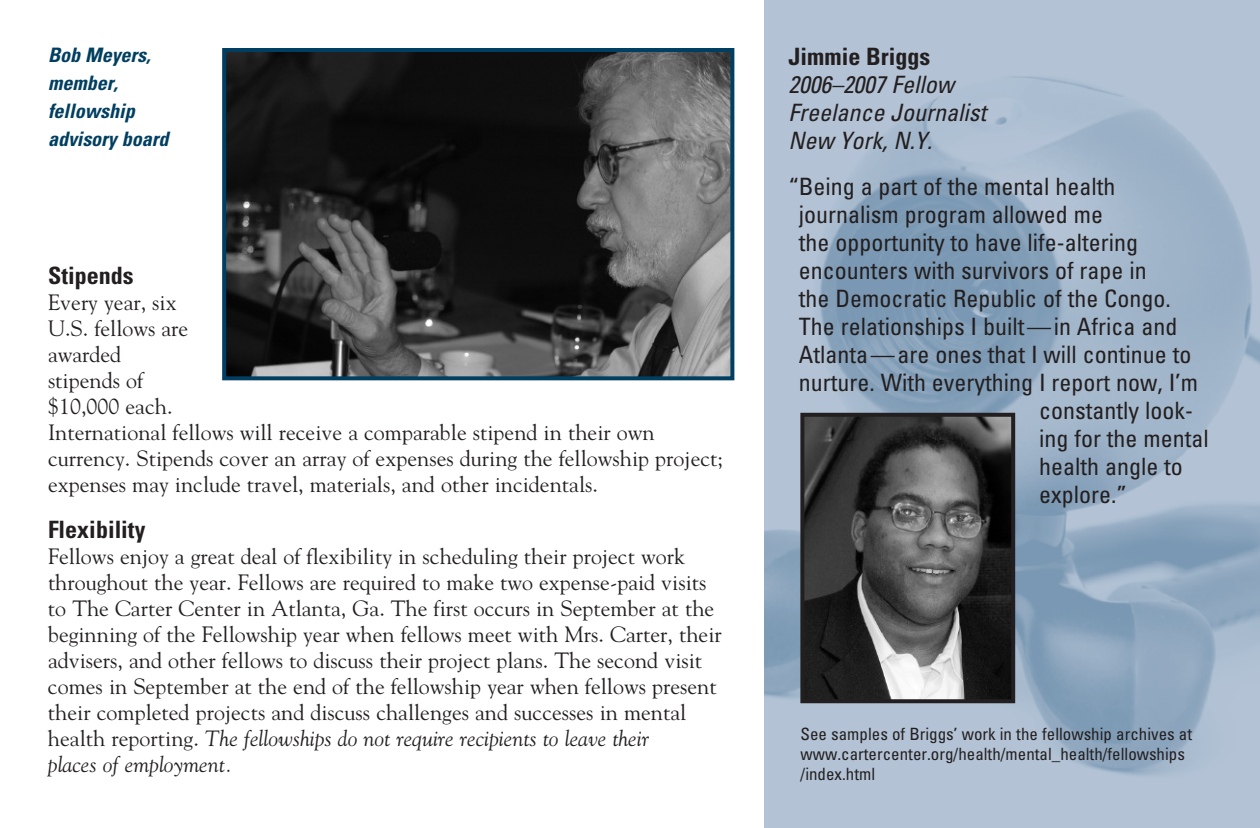
<style>
.page{position:relative;width:1260px;height:828px;background:#fff}
.page>*{position:absolute;margin:0;border:0;box-sizing:border-box;transform-origin:0 0}
.t1{font:condensed 24px "Univers";color:#231f20}
.t2{font:italic condensed 24px/28px "Univers";color:#231f20}
.t3{font:700 condensed 24px "Univers";color:#231f20}
.t4{font:22px/26px "Goudy";color:#231f20}
.t5{font:22px/26px "Goudy Italic Os F";color:#231f20}
.t6{font:italic 700 condensed 20px/28px "Univers";color:#003f61}
.t7{font:condensed 17px/20px "Univers";color:#231f20}
.s1{font-family:"Goudy"}
</style>
<div class="page">
<img style="left:764px;top:0;width:496px;height:828px">
<img style="left:805px;top:418px;width:205px;height:280px">
<div style="left:800px;top:413px;width:215px;height:290px;border:4px solid #231f20"></div>
<img style="left:227px;top:53px;width:502px;height:322px">
<div style="left:222px;top:48px;width:512px;height:332px;border:4px solid #003f61"></div>
<p class="t6" style="left:48px;top:42px;width:122px">Bob Meyers, member, fellowship advisory board</p>
<p class="t3" style="left:48px;top:262px;width:87px">Stipends</p>
<p class="t4" style="left:48px;top:290px;width:677px">Every year, six<br>U.S. fellows are<br>awarded<br>stipends of<br>$10,000 each.<br>International fellows will receive a comparable stipend in their own currency. Stipends cover an array of expenses during the fellowship project; expenses may include travel, materials, and other incidentals.</p>
<p class="t3" style="left:48px;top:516px;width:99px">Flexibility</p>
<p class="t4" style="left:48px;top:544px;width:675px">Fellows enjoy a great deal of flexibility in scheduling their project work throughout the year. Fellows are required to make two expense-paid visits to The Carter Center in Atlanta, Ga. The first occurs in September at the beginning of the Fellowship year when fellows meet with Mrs. Carter, their advisers, and other fellows to discuss their project plans. The second visit comes in September at the end of the fellowship year when fellows present their completed projects and discuss challenges and successes in mental</p>
<p class="t5" style="left:48px;top:728px;width:603px"><span class="s1">health reporting.</span> The fellowships do not require recipients to leave their places of employment.</p>
<p class="t3" style="left:788px;top:43px;width:143px">Jimmie Briggs</p>
<p class="t2" style="left:788px;top:71px;width:199px">2006–2007 Fellow<br>Freelance Journalist<br>New York, N.Y.</p>
<p class="t1" style="left:788px;top:173px;width:329px">“Being a part of the mental health</p>
<p class="t1" style="left:799px;top:201px;width:306px">journalism program allowed me</p>
<p class="t1" style="left:799px;top:229px;width:341px">the opportunity to have life-altering</p>
<p class="t1" style="left:799px;top:257px;width:349px">encounters with survivors of rape in</p>
<p class="t1" style="left:799px;top:285px;width:373px">the Democratic Republic of the Congo.</p>
<p class="t1" style="left:799px;top:313px;width:380px">The relationships I built—in Africa and</p>
<p class="t1" style="left:799px;top:341px;width:394px">Atlanta—are ones that I will continue to</p>
<p class="t1" style="left:799px;top:369px;width:401px">nurture. With everything I report now, I’m</p>
<p class="t1" style="left:1039px;top:397px;width:155px">constantly look-</p>
<p class="t1" style="left:1039px;top:425px;width:171px">ing for the mental</p>
<p class="t1" style="left:1039px;top:453px;width:145px">health angle to</p>
<p class="t1" style="left:1039px;top:481px;width:89px">explore.”</p>
<p class="t7" style="left:801px;top:724px;width:393px">See samples of Briggs’ work in the fellowship archives at www.cartercenter.org/health/mental_health/fellowships /index.html</p>
</div>
